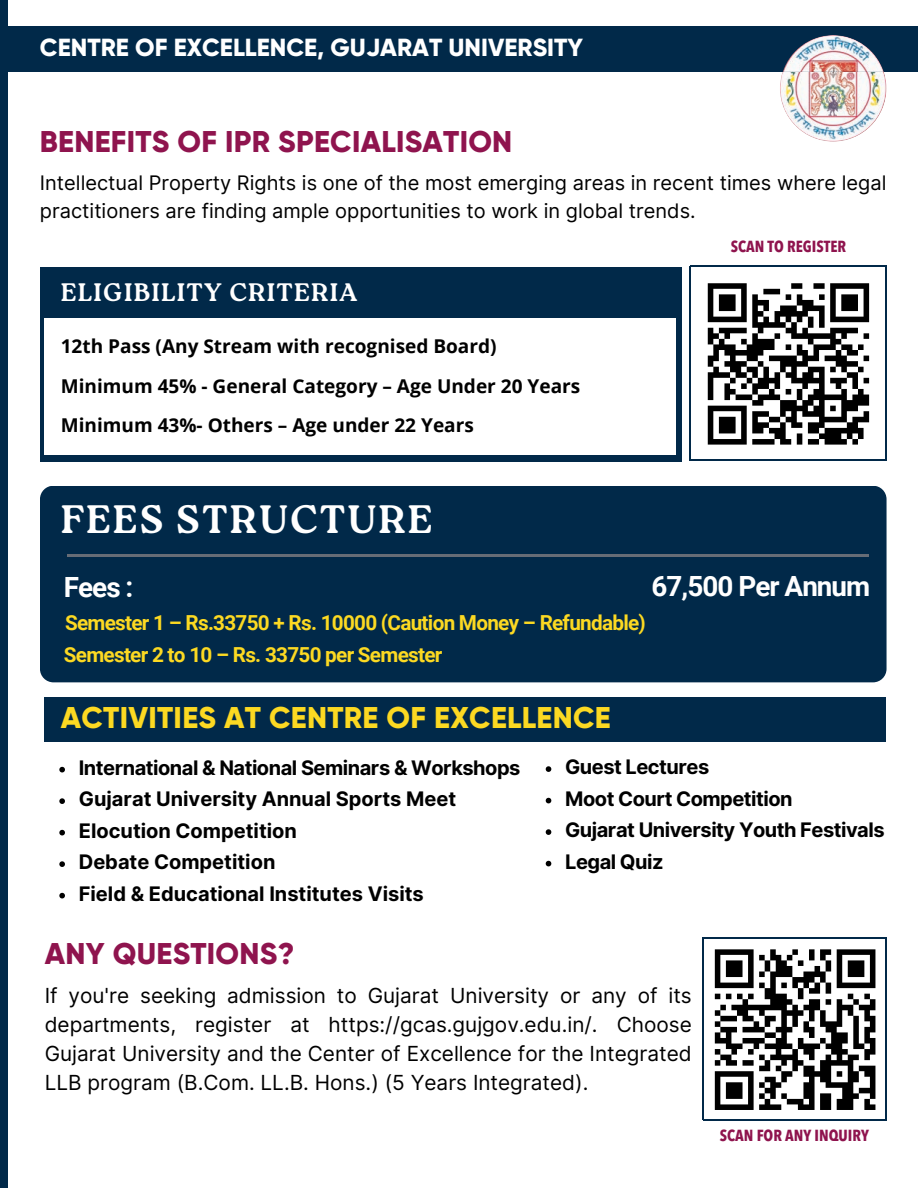
<style>
.page{position:relative;width:918px;height:1188px;background:#fff}
.page>*{position:absolute;margin:0;border:0;box-sizing:border-box;transform-origin:0 0}
.t1{font:700 39.6px "Roca One";letter-spacing:.05em;color:#fff}
.t2{font:800 30px "Gilroy";letter-spacing:.01em;color:#8f144e}
.t3{font:800 30px "Gilroy";letter-spacing:.01em;color:#fcd922}
.t4{font:700 27.9px "Roboto";letter-spacing:-.035em;color:#fff}
.t5{font:700 25.2px "Roca One";letter-spacing:.05em;color:#fff}
.t6{font:800 24.75px "Gilroy";color:#fff}
.t7{font:20.85px/29px "Inter";color:#000;text-align:justify}
.t8{font:700 20.7px/32.7px "Roboto";letter-spacing:-.035em;color:#fcd922}
.t9{font:700 20.1px/31.5px "Inter";color:#000}
.t10{font:20.1px/27.9px "Inter";color:#000}
.t11{font:700 20.1px/31.5px "Inter";letter-spacing:-.025em;color:#000}
.t12{font:700 19.05px/39.5px "Open Sans";color:#010101}
.t13{font:700 condensed 15.9px "Avenir Next LT Pro";color:#8f144e}
</style>
<div class="page">
<div style="left:0;top:27px;width:918px;height:45px;background:#012949"></div>
<img style="left:780px;top:72px;width:107px;height:70px">
<img style="left:782px;top:35px;width:102px;height:37px">
<hr style="left:690px;top:265px;width:197px;height:2px;background:#012949">
<hr style="left:690px;top:460px;width:197px;height:1px;background:#012949">
<hr style="left:690px;top:266px;width:1px;height:195px;background:#012949">
<hr style="left:885px;top:265px;width:2px;height:195px;background:#012949">
<div style="left:40px;top:267px;width:641px;height:195px;background:#012949"></div>
<div style="left:45px;top:319px;width:631px;height:136px;background:#fff"></div>
<svg style="left:708px;top:283px;width:161px;height:162px"></svg>
<div style="left:40px;top:486px;width:847px;height:196px;background:#012949;border-radius:14px"></div>
<hr style="left:67px;top:555px;width:802px;height:2px;background:#666c76">
<div style="left:45px;top:697px;width:841px;height:45px;background:#012949"></div>
<svg style="left:59px;top:767px;width:6px;height:5px"></svg>
<svg style="left:59px;top:798px;width:6px;height:6px"></svg>
<svg style="left:59px;top:830px;width:6px;height:5px"></svg>
<svg style="left:59px;top:861px;width:6px;height:6px"></svg>
<svg style="left:59px;top:893px;width:6px;height:5px"></svg>
<svg style="left:546px;top:766px;width:5px;height:6px"></svg>
<svg style="left:546px;top:798px;width:5px;height:5px"></svg>
<svg style="left:546px;top:829px;width:5px;height:6px"></svg>
<svg style="left:546px;top:861px;width:5px;height:5px"></svg>
<svg style="left:715px;top:949px;width:160px;height:161px"></svg>
<hr style="left:702px;top:937px;width:185px;height:1px;background:#012949">
<hr style="left:703px;top:1119px;width:184px;height:1px;background:#012949">
<hr style="left:702px;top:938px;width:2px;height:182px;background:#012949">
<hr style="left:885px;top:937px;width:2px;height:183px;background:#012949">
<div style="left:0;top:0;width:8px;height:1188px;background:#012949"></div>
<p class="t6" style="left:40px;top:32px;width:545px">CENTRE OF EXCELLENCE, GUJARAT UNIVERSITY</p>
<h2 class="t2" style="left:40px;top:122px;width:474px">BENEFITS OF IPR SPECIALISATION</h2>
<p class="t10" style="left:40px;top:169px;width:848px">Intellectual Property Rights is one of the most emerging areas in recent times where legal practitioners are finding ample opportunities to work in global trends.</p>
<p class="t5" style="left:61px;top:277px;width:298px">ELIGIBILITY CRITERIA</p>
<p class="t12" style="left:61px;top:326px;width:521px">12th Pass (Any Stream with recognised Board)<br>Minimum 45% - General Category – Age Under 20 Years<br>Minimum 43%- Others – Age under 22 Years</p>
<p class="t13" style="left:731px;top:237px;width:117px">SCAN TO REGISTER</p>
<h1 class="t1" style="left:61px;top:496px;width:373px">FEES STRUCTURE</h1>
<h3 class="t4" style="left:64px;top:567px;width:71px">Fees :</h3>
<p class="t8" style="left:64px;top:605px;width:584px">Semester 1 – Rs.33750 + Rs. 10000 (Caution Money – Refundable)<br>Semester 2 to 10 – Rs. 33750 per Semester</p>
<h3 class="t4" style="left:652px;top:567px;width:220px">67,500 Per Annum</h3>
<h2 class="t3" style="left:61px;top:699px;width:552px">ACTIVITIES AT CENTRE OF EXCELLENCE</h2>
<p class="t9" style="left:79px;top:752px;width:443px">International &amp; National Seminars &amp; Workshops Gujarat University Annual Sports Meet Elocution Competition<br>Debate Competition<br>Field &amp; Educational Institutes Visits</p>
<p class="t11" style="left:565px;top:752px;width:321px">Guest Lectures<br>Moot Court Competition<br>Gujarat University Youth Festivals<br>Legal Quiz</p>
<h2 class="t2" style="left:45px;top:935px;width:251px">ANY QUESTIONS?</h2>
<p class="t7" style="left:45px;top:981px;width:649px">If you're seeking admission to Gujarat University or any of its departments, register at https://gcas.gujgov.edu.in/. Choose Gujarat University and the Center of Excellence for the Integrated LLB program (B.Com. LL.B. Hons.) (5 Years Integrated).</p>
<p class="t13" style="left:720px;top:1125px;width:151px">SCAN FOR ANY INQUIRY</p>
</div>
